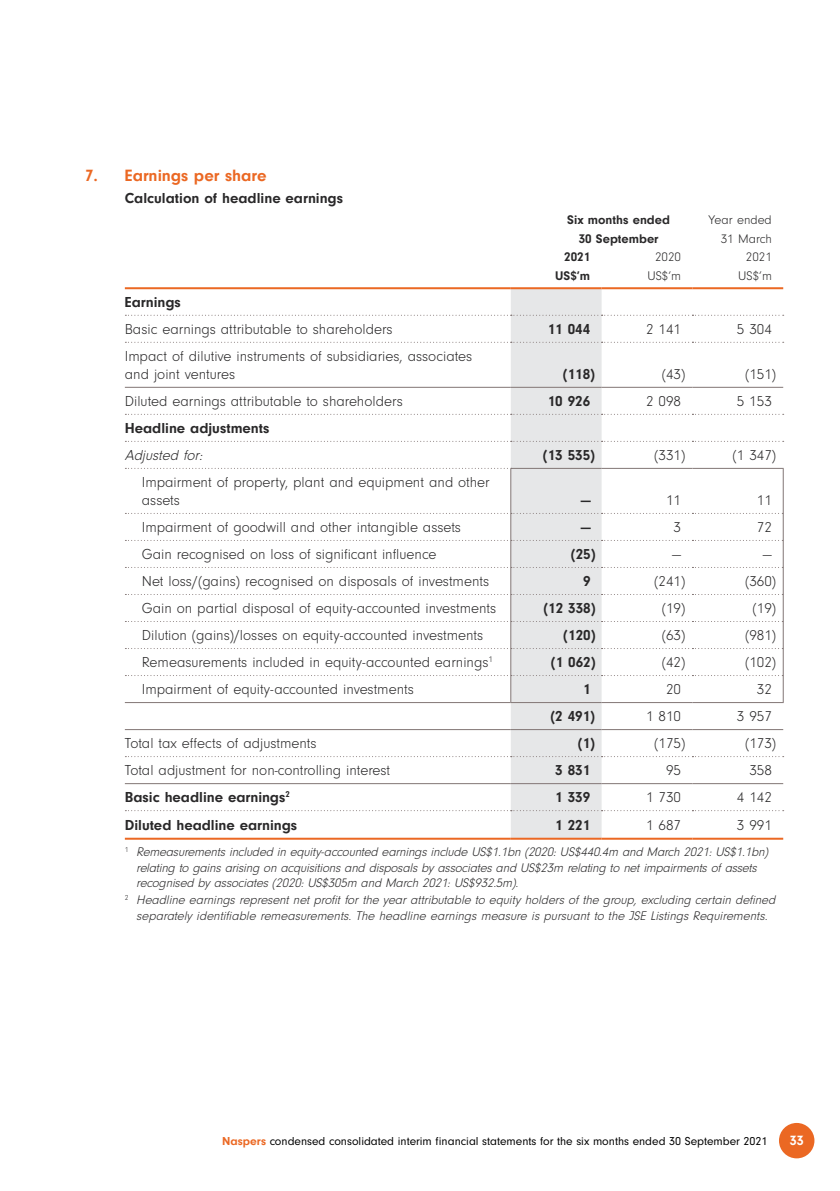
<style>
.page{position:relative;width:840px;height:1191px;background:#fff}
.page>*{position:absolute;margin:0;border:0;box-sizing:border-box;transform-origin:0 0}
.t1{font:700 17px "Neuzeit Gro";color:#eb6823}
.t2{font:300 15px/18px "Neuzeit Gro";color:#292829}
.t3{font:700 15px "Neuzeit Gro";color:#292829}
.t4{font:italic 300 15px "Neuzeit Gro";color:#292829}
.t5{font:700 14px "Neuzeit Gro";color:#fff}
.t6{font:italic 300 13px/15.6px "Neuzeit Gro";color:#292829}
.t7{font:700 13px "Neuzeit Gro";color:#292829}
.t8{font:300 13px "Neuzeit Gro";color:#292829}
.t9{font:12px "Neuzeit Gro";color:#000}
.s1{font-weight:700;color:#eb6823}
</style>
<div class="page">
<div style="left:510px;top:289px;width:91px;height:548px;background:#e6e7e8"></div>
<hr style="left:125px;top:287px;width:385px;height:2px;background:#eb6823">
<hr style="left:510px;top:287px;width:91px;height:2px;background:#eb6823">
<hr style="left:601px;top:287px;width:91px;height:2px;background:#eb6823">
<hr style="left:692px;top:287px;width:90px;height:2px;background:#eb6823">
<svg style="left:125px;top:414px;width:658px;height:1px"></svg>
<hr style="left:510px;top:468px;width:91px;height:1px;background:#827675">
<hr style="left:601px;top:468px;width:91px;height:1px;background:#827675">
<hr style="left:692px;top:468px;width:91px;height:1px;background:#827675">
<hr style="left:125px;top:702px;width:385px;height:1px;background:#827675">
<hr style="left:510px;top:702px;width:91px;height:1px;background:#827675">
<hr style="left:601px;top:702px;width:91px;height:1px;background:#827675">
<hr style="left:692px;top:702px;width:91px;height:1px;background:#827675">
<hr style="left:125px;top:729px;width:385px;height:1px;background:#827675">
<hr style="left:510px;top:729px;width:91px;height:1px;background:#827675">
<hr style="left:601px;top:729px;width:91px;height:1px;background:#827675">
<hr style="left:692px;top:729px;width:90px;height:1px;background:#827675">
<hr style="left:125px;top:783px;width:385px;height:1px;background:#827675">
<hr style="left:510px;top:783px;width:91px;height:1px;background:#827675">
<hr style="left:601px;top:783px;width:91px;height:1px;background:#827675">
<hr style="left:692px;top:783px;width:90px;height:1px;background:#827675">
<hr style="left:510px;top:469px;width:1px;height:44px;background:#827675">
<hr style="left:782px;top:469px;width:1px;height:44px;background:#827675">
<hr style="left:125px;top:837px;width:385px;height:2px;background:#eb6823">
<hr style="left:510px;top:837px;width:91px;height:2px;background:#eb6823">
<hr style="left:601px;top:837px;width:91px;height:2px;background:#eb6823">
<hr style="left:692px;top:837px;width:90px;height:2px;background:#eb6823">
<hr style="left:125px;top:387px;width:385px;height:1px;background:#827675">
<hr style="left:510px;top:387px;width:91px;height:1px;background:#827675">
<hr style="left:601px;top:387px;width:91px;height:1px;background:#827675">
<hr style="left:692px;top:387px;width:90px;height:1px;background:#827675">
<svg style="left:125px;top:315px;width:658px;height:1px"></svg>
<svg style="left:125px;top:342px;width:658px;height:1px"></svg>
<svg style="left:125px;top:441px;width:658px;height:1px"></svg>
<svg style="left:125px;top:468px;width:386px;height:1px"></svg>
<svg style="left:125px;top:513px;width:658px;height:189px"></svg>
<svg style="left:125px;top:756px;width:658px;height:1px"></svg>
<svg style="left:125px;top:810px;width:658px;height:1px"></svg>
<div style="left:778px;top:1123px;width:36px;height:35px;background:#eb6823;border-radius:50%"></div>
<p class="t1" style="left:85px;top:166px;width:183px">7. Earnings per share</p>
<p class="t3" style="left:125px;top:189px;width:219px">Calculation of headline earnings</p>
<p class="t7" style="left:567px;top:213px;width:104px">Six months ended</p>
<p class="t8" style="left:708px;top:213px;width:65px">Year ended</p>
<p class="t7" style="left:578px;top:231px;width:81px">30 September</p>
<p class="t8" style="left:720px;top:231px;width:53px">31 March</p>
<p class="t7" style="left:564px;top:250px;width:27px">2021</p>
<p class="t8" style="left:654px;top:250px;width:27px">2020</p>
<p class="t8" style="left:745px;top:250px;width:27px">2021</p>
<p class="t7" style="left:555px;top:268px;width:36px">US$’m</p>
<p class="t8" style="left:647px;top:269px;width:35px">US$’m</p>
<p class="t8" style="left:737px;top:269px;width:35px">US$’m</p>
<p class="t3" style="left:125px;top:293px;width:57px">Earnings</p>
<p class="t2" style="left:125px;top:320px;width:269px">Basic earnings attributable to shareholders</p>
<p class="t3" style="left:547px;top:320px;width:44px">11 044</p>
<p class="t2" style="left:645px;top:320px;width:36px">2 141</p>
<p class="t2" style="left:736px;top:320px;width:36px">5 304</p>
<p class="t2" style="left:125px;top:347px;width:348px">Impact of dilutive instruments of subsidiaries, associates and joint ventures</p>
<p class="t3" style="left:562px;top:365px;width:34px">(118)</p>
<p class="t2" style="left:661px;top:365px;width:25px">(43)</p>
<p class="t2" style="left:744px;top:365px;width:33px">(151)</p>
<p class="t2" style="left:125px;top:392px;width:279px">Diluted earnings attributable to shareholders</p>
<p class="t3" style="left:547px;top:392px;width:44px">10 926</p>
<p class="t2" style="left:645px;top:392px;width:36px">2 098</p>
<p class="t2" style="left:736px;top:392px;width:36px">5 153</p>
<p class="t3" style="left:125px;top:419px;width:146px">Headline adjustments</p>
<p class="t4" style="left:125px;top:447px;width:82px">Adj usted for:</p>
<p class="t3" style="left:542px;top:446px;width:54px">(13 535)</p>
<p class="t2" style="left:654px;top:446px;width:33px">(331)</p>
<p class="t2" style="left:732px;top:446px;width:45px">(1 347)</p>
<p class="t2" style="left:142px;top:473px;width:349px">Impairment of property, plant and equipment and other assets</p>
<p class="t3" style="left:580px;top:491px;width:12px">—</p>
<p class="t2" style="left:665px;top:491px;width:16px">11</p>
<p class="t2" style="left:756px;top:491px;width:16px">11</p>
<p class="t2" style="left:142px;top:518px;width:320px">Impairment of goodwill and other intangible assets</p>
<p class="t3" style="left:580px;top:518px;width:12px">—</p>
<p class="t2" style="left:673px;top:518px;width:9px">3</p>
<p class="t2" style="left:756px;top:518px;width:16px">72</p>
<p class="t2" style="left:142px;top:545px;width:296px">Gain recognised on loss of significant influence</p>
<p class="t3" style="left:570px;top:545px;width:26px">(25)</p>
<p class="t2" style="left:671px;top:545px;width:10px">—</p>
<p class="t2" style="left:762px;top:545px;width:10px">—</p>
<p class="t2" style="left:142px;top:572px;width:348px">Net loss/(gains) recognised on disposals of investments</p>
<p class="t3" style="left:583px;top:572px;width:9px">9</p>
<p class="t2" style="left:654px;top:572px;width:33px">(241)</p>
<p class="t2" style="left:744px;top:572px;width:33px">(360)</p>
<p class="t2" style="left:142px;top:599px;width:356px">Gain on partial disposal of equity-accounted investments</p>
<p class="t3" style="left:543px;top:599px;width:54px">(12 338)</p>
<p class="t2" style="left:661px;top:599px;width:25px">(19)</p>
<p class="t2" style="left:752px;top:599px;width:25px">(19)</p>
<p class="t2" style="left:142px;top:626px;width:343px">Dilution (gains)/losses on equity-accounted investments</p>
<p class="t3" style="left:563px;top:626px;width:34px">(120)</p>
<p class="t2" style="left:661px;top:626px;width:25px">(63)</p>
<p class="t2" style="left:744px;top:626px;width:33px">(981)</p>
<p class="t2" style="left:142px;top:653px;width:352px">Remeasurements included in equity-accounted earnings<sup>1</sup></p>
<p class="t3" style="left:550px;top:653px;width:46px">(1 062)</p>
<p class="t2" style="left:661px;top:653px;width:25px">(42)</p>
<p class="t2" style="left:744px;top:653px;width:33px">(102)</p>
<p class="t2" style="left:142px;top:680px;width:273px">Impairment of equity-accounted investments</p>
<p class="t3" style="left:583px;top:680px;width:9px">1</p>
<p class="t2" style="left:665px;top:680px;width:16px">20</p>
<p class="t2" style="left:756px;top:680px;width:16px">32</p>
<p class="t3" style="left:550px;top:707px;width:46px">(2 491)</p>
<p class="t2" style="left:645px;top:707px;width:36px">1 810</p>
<p class="t2" style="left:736px;top:707px;width:36px">3 957</p>
<p class="t2" style="left:125px;top:734px;width:193px">Total tax effects of adjustments</p>
<p class="t3" style="left:577px;top:735px;width:19px">(1)</p>
<p class="t2" style="left:653px;top:734px;width:33px">(175)</p>
<p class="t2" style="left:744px;top:734px;width:33px">(173)</p>
<p class="t2" style="left:125px;top:761px;width:267px">Total adjustment for non-controlling interest</p>
<p class="t3" style="left:555px;top:762px;width:36px">3 831</p>
<p class="t2" style="left:665px;top:761px;width:16px">95</p>
<p class="t2" style="left:748px;top:761px;width:24px">358</p>
<p class="t3" style="left:125px;top:789px;width:166px">Basic headline earnings<sup>2</sup></p>
<p class="t3" style="left:555px;top:789px;width:36px">1 339</p>
<p class="t2" style="left:645px;top:788px;width:36px">1 730</p>
<p class="t2" style="left:736px;top:788px;width:36px">4 142</p>
<p class="t3" style="left:125px;top:817px;width:174px">Diluted headline earnings</p>
<p class="t3" style="left:555px;top:817px;width:36px">1 221</p>
<p class="t2" style="left:645px;top:816px;width:36px">1 687</p>
<p class="t2" style="left:736px;top:816px;width:36px">3 991</p>
<p class="t6" style="left:136px;top:844px;width:636px;text-indent:-11px"><sup>1</sup> Remeasurements included in equity-accounted earnings include US$1.1bn (2020: US$440.4m and March 2021: US$1.1bn) relating to gains arising on acquisitions and disposals by associates and US$23m relating to net impairments of assets recognised by associates (2020: US$305m and March 2021: US$932.5m).</p>
<p class="t6" style="left:125px;top:892px;width:654px;text-align:center"><sup>2</sup> Headline earnings represent net profit for the year attributable to equity holders of the group, excluding certain defined separately identifiable remeasurements. The headline earnings measure is pursuant to the JSE Listings Requirements.</p>
<p class="t9" style="left:222px;top:1134px;width:546px"><span class="s1">Naspers</span> condensed consolidated interim financial statements for the six months ended 30 September 2021</p>
<p class="t5" style="left:789px;top:1132px;width:15px">33</p>
</div>
